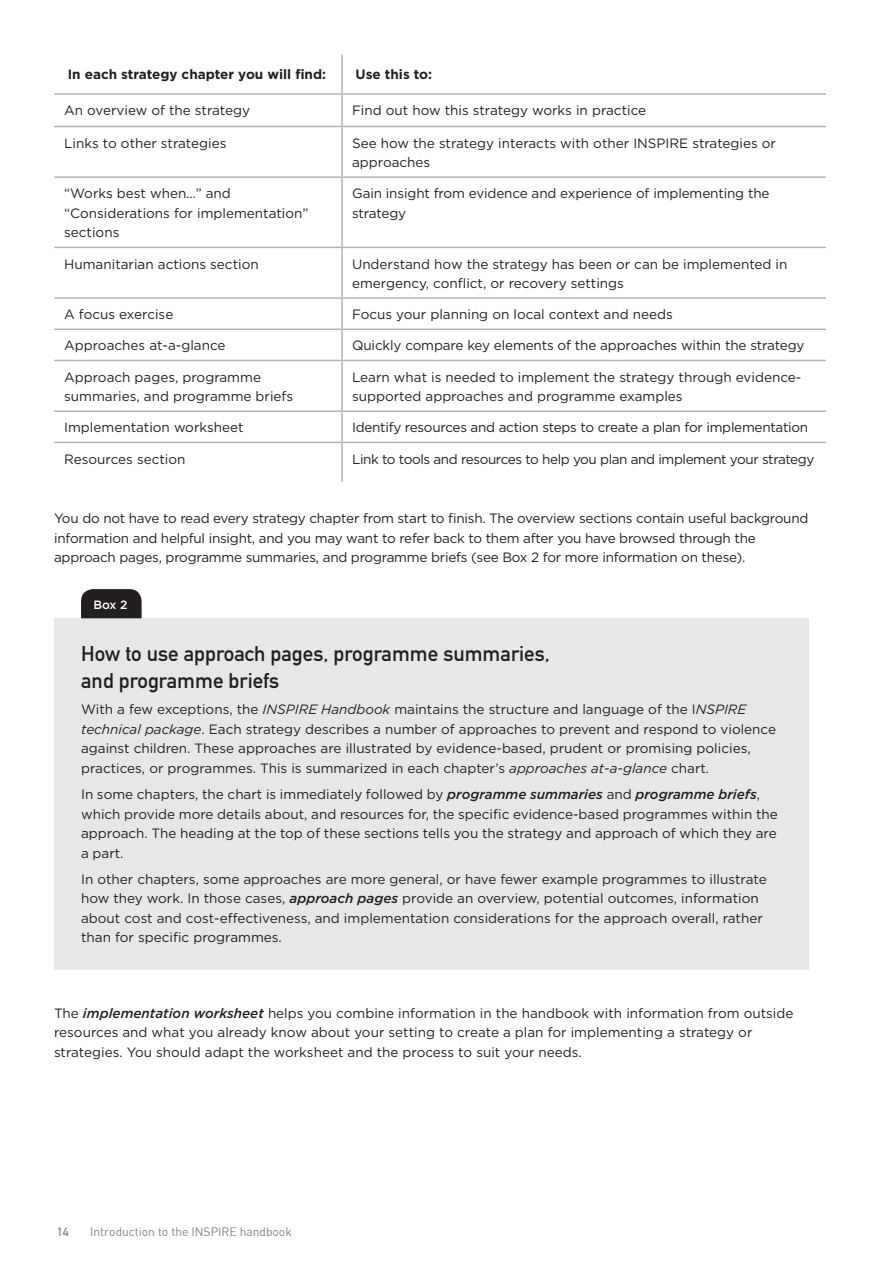
<style>
.page{position:relative;width:894px;height:1263px;background:#fff}
.page>*{position:absolute;margin:0;border:0;box-sizing:border-box;transform-origin:0 0}
.t1{font:700 21px/27px "DIN Alternate";color:#231f20}
.Body_Copy{font:13.5px/19.5px "Gotham HTF";color:#231f20}
.Body_Copy-2{font:13.5px/19.5px "Gotham HTF";letter-spacing:-.02em;color:#231f20}
.Body_Copy-3{font:13.5px "Gotham HTF";letter-spacing:-.03em;color:#231f20}
.t2{font:700 13.5px "Gotham HTF";color:#231f20}
.t3{font:12px "DIN Alternate";color:#808285}
.H5_-_Italic{font:500 12px "Gotham HTF";color:#fff}
.t4{font:700 12px "DIN Alternate";color:#808285}
.s1{font-style:italic}
.s2{font-weight:500;font-style:italic}
</style>
<div class="page">
<hr style="left:54px;top:126px;width:288px;height:1px;background:#b2b3b7">
<hr style="left:54px;top:176px;width:288px;height:2px;background:#b2b3b7">
<hr style="left:54px;top:247px;width:288px;height:1px;background:#b2b3b7">
<hr style="left:54px;top:297px;width:288px;height:2px;background:#b2b3b7">
<hr style="left:54px;top:328px;width:288px;height:2px;background:#b2b3b7">
<hr style="left:54px;top:360px;width:288px;height:1px;background:#b2b3b7">
<hr style="left:54px;top:410px;width:288px;height:2px;background:#b2b3b7">
<hr style="left:54px;top:441px;width:288px;height:2px;background:#b2b3b7">
<hr style="left:54px;top:93px;width:288px;height:2px;background:#b2b3b7">
<hr style="left:341px;top:55px;width:2px;height:38px;background:#b2b3b7">
<hr style="left:342px;top:93px;width:483px;height:2px;background:#b2b3b7">
<hr style="left:341px;top:95px;width:2px;height:31px;background:#b2b3b7">
<hr style="left:342px;top:126px;width:483px;height:1px;background:#b2b3b7">
<hr style="left:341px;top:127px;width:2px;height:49px;background:#b2b3b7">
<hr style="left:342px;top:176px;width:483px;height:2px;background:#b2b3b7">
<hr style="left:341px;top:178px;width:2px;height:69px;background:#b2b3b7">
<hr style="left:342px;top:247px;width:483px;height:1px;background:#b2b3b7">
<hr style="left:341px;top:248px;width:2px;height:49px;background:#b2b3b7">
<hr style="left:342px;top:297px;width:483px;height:2px;background:#b2b3b7">
<hr style="left:341px;top:299px;width:2px;height:29px;background:#b2b3b7">
<hr style="left:342px;top:328px;width:483px;height:2px;background:#b2b3b7">
<hr style="left:341px;top:330px;width:2px;height:30px;background:#b2b3b7">
<hr style="left:342px;top:360px;width:483px;height:1px;background:#b2b3b7">
<hr style="left:341px;top:361px;width:2px;height:49px;background:#b2b3b7">
<hr style="left:342px;top:410px;width:483px;height:2px;background:#b2b3b7">
<hr style="left:341px;top:412px;width:2px;height:29px;background:#b2b3b7">
<hr style="left:342px;top:441px;width:483px;height:2px;background:#b2b3b7">
<hr style="left:341px;top:443px;width:2px;height:39px;background:#b2b3b7">
<div style="left:54px;top:618px;width:754px;height:351px;background:#e6e7e9"></div>
<svg style="left:81px;top:589px;width:60px;height:29px;background:#2a2727"></svg>
<h5 class="t2" style="left:68px;top:67px;width:260px">In each strategy chapter you will find:</h5>
<h5 class="t2" style="left:355px;top:67px;width:78px">Use this to:</h5>
<p class="Body_Copy" style="left:64px;top:100px;width:187px">An overview of the strategy</p>
<p class="Body_Copy" style="left:352px;top:100px;width:295px">Find out how this strategy works in practice</p>
<p class="Body_Copy" style="left:64px;top:133px;width:164px">Links to other strategies</p>
<p class="Body_Copy" style="left:352px;top:133px;width:425px">See how the strategy interacts with other INSPIRE strategies or approaches</p>
<p class="Body_Copy" style="left:64px;top:184px;width:246px">“Works best when...” and “Considerations for implementation” sections</p>
<p class="Body_Copy" style="left:352px;top:184px;width:419px">Gain insight from evidence and experience of implementing the strategy</p>
<p class="Body_Copy" style="left:64px;top:254px;width:196px">Humanitarian actions section</p>
<p class="Body_Copy" style="left:352px;top:254px;width:437px">Understand how the strategy has been or can be implemented in emergency, conflict, or recovery settings</p>
<p class="Body_Copy" style="left:64px;top:304px;width:111px">A focus exercise</p>
<p class="Body_Copy" style="left:352px;top:304px;width:322px">Focus your planning on local context and needs</p>
<p class="Body_Copy" style="left:64px;top:336px;width:163px">Approaches at-a-glance</p>
<p class="Body_Copy" style="left:352px;top:336px;width:454px">Quickly compare key elements of the approaches within the strategy</p>
<p class="Body_Copy" style="left:64px;top:367px;width:230px">Approach pages, programme summaries, and programme briefs</p>
<p class="Body_Copy" style="left:352px;top:367px;width:450px">Learn what is needed to implement the strategy through evidence&shy;supported approaches and programme examples</p>
<p class="Body_Copy" style="left:64px;top:418px;width:181px">Implementation worksheet</p>
<p class="Body_Copy-2" style="left:352px;top:418px;width:457px">Identify resources and action steps to create a plan for implementation</p>
<p class="Body_Copy" style="left:64px;top:449px;width:123px">Resources section</p>
<p class="Body_Copy-3" style="left:352px;top:451px;width:463px">Link to tools and resources to help you plan and implement your strategy</p>
<p class="Body_Copy-2" style="left:54px;top:508px;width:755px">You do not have to read every strategy chapter from start to finish. The overview sections contain useful background information and helpful insight, and you may want to refer back to them after you have browsed through the approach pages, programme summaries, and programme briefs (see Box 2 for more information on these).</p>
<p class="H5_-_Italic" style="left:93px;top:597px;width:36px">Box 2</p>
<h4 class="t1" style="left:81px;top:639px;width:470px">How to use approach pages, programme summaries, and programme briefs</h4>
<p class="Body_Copy" style="left:81px;top:699px;width:696px">With a few exceptions, the <span class="s1">INSPIRE Handbook</span> maintains the structure and language of the I<span class="s1">NSPIRE technical package</span>. Each strategy describes a number of approaches to prevent and respond to violence against children. These approaches are illustrated by evidence-based, prudent or promising policies, practices, or programmes. This is summarized in each chapter’s <span class="s1">approaches at-a-glance</span> chart.</p>
<p class="Body_Copy" style="left:81px;top:784px;width:698px">In some chapters, the chart is immediately followed by <span class="s2">programme summaries</span> and <span class="s2">programme briefs</span>, which provide more details about, and resources for, the specific evidence-based programmes within the approach. The heading at the top of these sections tells you the strategy and approach of which they are a part.</p>
<p class="Body_Copy" style="left:81px;top:869px;width:686px">In other chapters, some approaches are more general, or have fewer example programmes to illustrate how they work. In those cases, <span class="s2">approach pages</span> provide an overview, potential outcomes, information about cost and cost-effectiveness, and implementation considerations for the approach overall, rather than for specific programmes.</p>
<p class="Body_Copy" style="left:54px;top:1003px;width:740px">The <span class="s2">implementation worksheet</span> helps you combine information in the handbook with information from outside resources and what you already know about your setting to create a plan for implementing a strategy or strategies. You should adapt the worksheet and the process to suit your needs.</p>
<p class="t4" style="left:57px;top:1222px;width:13px">14</p>
<p class="t3" style="left:90px;top:1223px;width:203px">Introduction to the INSPIRE handbook</p>
</div>
